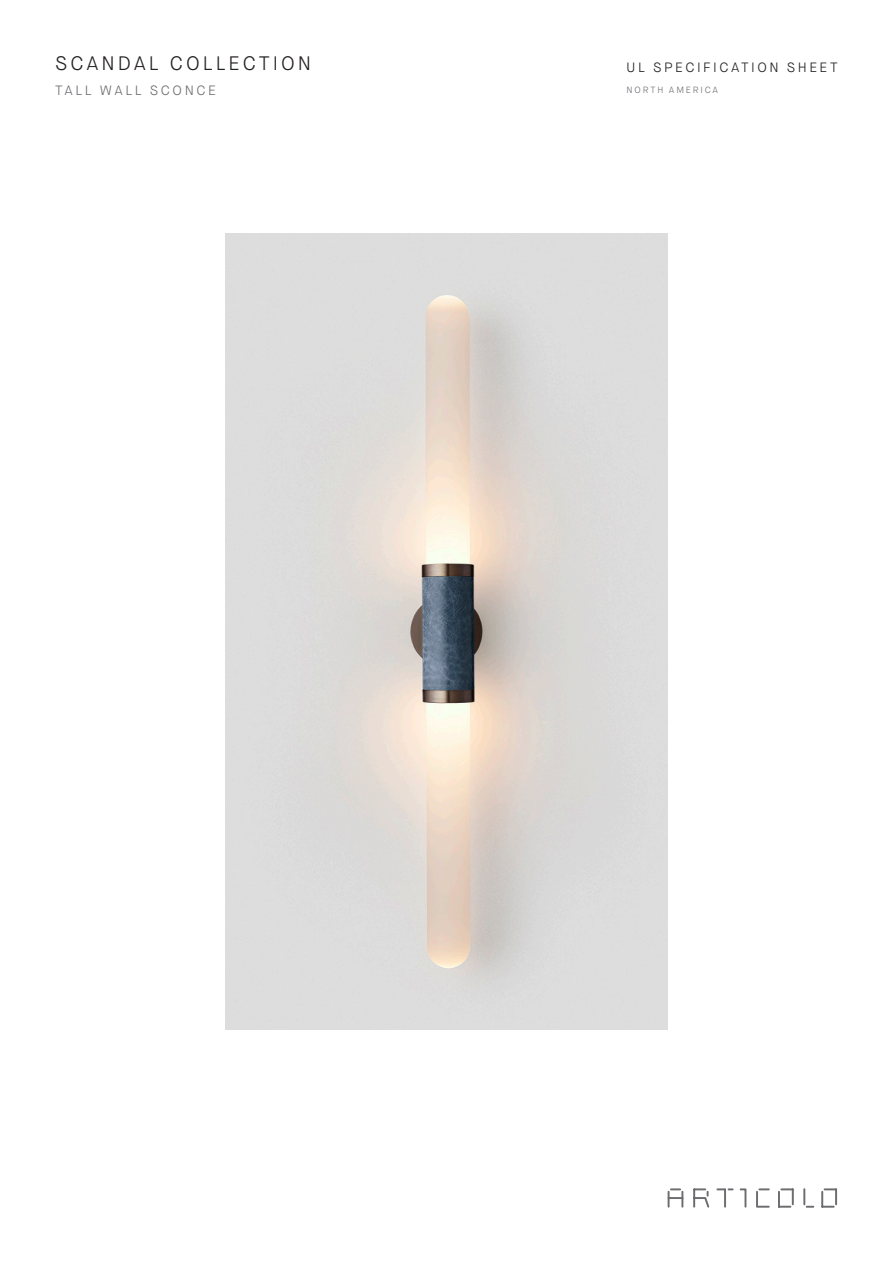
<style>
.page{position:relative;width:893px;height:1263px;background:#fff}
.page>*{position:absolute;margin:0;border:0;box-sizing:border-box;transform-origin:0 0}
.t1{font:300 19.5px "Maison Neue";letter-spacing:.15em;color:#231f20}
.t2{font:300 13.5px "Maison Neue";letter-spacing:.185em;color:#231f20}
.t3{font:300 13.5px "Maison Neue";letter-spacing:.19em;color:#6c6d70}
.t4{font:300 9px "Maison Neue";letter-spacing:.205em;color:#6c6d70}
</style>
<div class="page">
<svg style="left:667px;top:1188px;width:171px;height:20px"></svg>
<img style="left:226px;top:234px;width:441px;height:795px">
<p class="t1" style="left:55px;top:51px;width:257px">SCANDAL COLLECTION</p>
<p class="t3" style="left:55px;top:82px;width:162px">TALL WALL SCONCE</p>
<p class="t2" style="left:627px;top:59px;width:213px">UL SPECIFICATION SHEET</p>
<p class="t4" style="left:627px;top:84px;width:93px">NORTH AMERICA</p>
</div>
